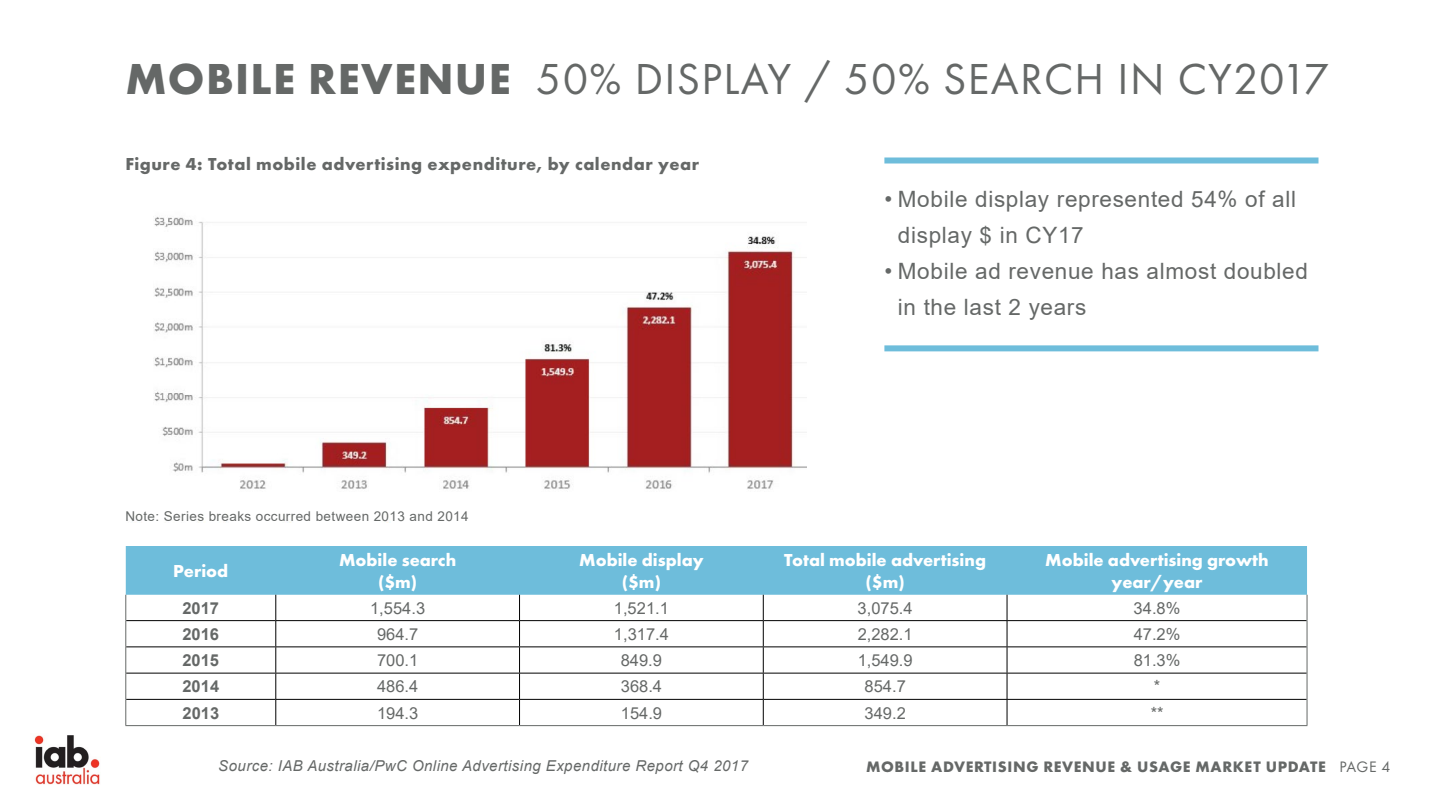
<style>
.page{position:relative;width:1440px;height:810px;background:#fff}
.page>*{position:absolute;margin:0;border:0;box-sizing:border-box;transform-origin:0 0}
.t1{font:45px "Futura PT";letter-spacing:.03em;color:#656867}
.t2{font:22.5px/36px "Arial";letter-spacing:.03em;color:#656867}
.t3{font:700 18px/21.6px "Futura PT";color:#fff;text-align:center}
.t4{font:700 18px "Futura PT";letter-spacing:.03em;color:#656867}
.t5{font:16.5px "Arial";color:#656867}
.t6{font:700 16.5px "Arial";color:#656867}
.t7{font:700 15.75px "Futura PT";letter-spacing:.04em;color:#656867}
.t8{font:italic 15px "Arial";letter-spacing:.03em;color:#656867}
.t9{font:13.5px "Arial";letter-spacing:.03em;color:#656867}
.s1{font-weight:700}
.s2{font-weight:400}
</style>
<div class="page">
<div style="left:126px;top:546px;width:1181px;height:49px;background:#6ebddb"></div>
<hr style="left:126px;top:620px;width:150px;height:1px;background:#000">
<hr style="left:276px;top:620px;width:244px;height:1px;background:#000">
<hr style="left:520px;top:620px;width:243px;height:1px;background:#000">
<hr style="left:763px;top:620px;width:244px;height:1px;background:#000">
<hr style="left:1007px;top:620px;width:300px;height:1px;background:#000">
<hr style="left:126px;top:646px;width:150px;height:1px;background:#000">
<hr style="left:276px;top:646px;width:244px;height:1px;background:#000">
<hr style="left:520px;top:646px;width:243px;height:1px;background:#000">
<hr style="left:763px;top:646px;width:244px;height:1px;background:#000">
<hr style="left:1007px;top:646px;width:300px;height:1px;background:#000">
<hr style="left:126px;top:673px;width:150px;height:1px;background:#000">
<hr style="left:276px;top:673px;width:244px;height:1px;background:#000">
<hr style="left:520px;top:673px;width:243px;height:1px;background:#000">
<hr style="left:763px;top:673px;width:244px;height:1px;background:#000">
<hr style="left:1007px;top:673px;width:300px;height:1px;background:#000">
<hr style="left:126px;top:699px;width:150px;height:1px;background:#000">
<hr style="left:276px;top:699px;width:244px;height:1px;background:#000">
<svg style="left:275px;top:595px;width:1px;height:130px"></svg>
<hr style="left:520px;top:699px;width:243px;height:1px;background:#000">
<svg style="left:519px;top:595px;width:1px;height:130px"></svg>
<hr style="left:763px;top:699px;width:244px;height:1px;background:#000">
<svg style="left:763px;top:595px;width:1px;height:130px"></svg>
<hr style="left:1007px;top:699px;width:300px;height:1px;background:#000">
<svg style="left:1007px;top:595px;width:1px;height:130px"></svg>
<svg style="left:125px;top:595px;width:1px;height:130px"></svg>
<svg style="left:1307px;top:595px;width:1px;height:130px"></svg>
<hr style="left:125px;top:725px;width:151px;height:1px;background:#656867">
<hr style="left:276px;top:725px;width:244px;height:1px;background:#656867">
<hr style="left:520px;top:725px;width:243px;height:1px;background:#656867">
<hr style="left:763px;top:725px;width:244px;height:1px;background:#656867">
<hr style="left:1007px;top:725px;width:300px;height:1px;background:#656867">
<img style="left:132px;top:217px;width:675px;height:306px">
<div style="left:884px;top:158px;width:434px;height:6px;background:#6ebddb"></div>
<div style="left:884px;top:345px;width:434px;height:6px;background:#6ebddb"></div>
<img style="left:34px;top:735px;width:66px;height:49px">
<h1 class="t1" style="left:125px;top:53px;width:1205px"><span class="s1">MOBILE REVENUE</span> 50% DISPLAY / 50% SEARCH IN CY2017</h1>
<p class="t4" style="left:125px;top:152px;width:575px">Figure 4: Total mobile advertising expenditure, by calendar year</p>
<p class="t9" style="left:125px;top:507px;width:345px">Note: Series breaks occurred between 2013 and 2014</p>
<h2 class="t2" style="left:898px;top:181px;width:400px;text-indent:-14px">• Mobile display represented 54% of all display $ in CY17</h2>
<h2 class="t2" style="left:898px;top:253px;width:412px;text-indent:-14px">• Mobile ad revenue has almost doubled in the last 2 years</h2>
<p class="t3" style="left:173px;top:560px;width:57px">Period</p>
<p class="t3" style="left:339px;top:549px;width:119px">Mobile search ($m)</p>
<p class="t3" style="left:579px;top:549px;width:126px">Mobile display ($m)</p>
<p class="t3" style="left:784px;top:549px;width:203px">Total mobile advertising ($m)</p>
<p class="t3" style="left:1045px;top:549px;width:225px">Mobile advertising growth year/year</p>
<p class="t6" style="left:182px;top:596px;width:38px">2017</p>
<p class="t5" style="left:370px;top:596px;width:57px">1,554.3</p>
<p class="t5" style="left:614px;top:596px;width:57px">1,521.1</p>
<p class="t5" style="left:858px;top:596px;width:57px">3,075.4</p>
<p class="t5" style="left:1134px;top:596px;width:48px">34.8%</p>
<p class="t6" style="left:182px;top:622px;width:38px">2016</p>
<p class="t5" style="left:377px;top:623px;width:43px">964.7</p>
<p class="t5" style="left:614px;top:623px;width:57px">1,317.4</p>
<p class="t5" style="left:858px;top:623px;width:57px">2,282.1</p>
<p class="t5" style="left:1134px;top:623px;width:48px">47.2%</p>
<p class="t6" style="left:182px;top:649px;width:38px">2015</p>
<p class="t5" style="left:377px;top:649px;width:43px">700.1</p>
<p class="t5" style="left:621px;top:649px;width:43px">849.9</p>
<p class="t5" style="left:858px;top:649px;width:57px">1,549.9</p>
<p class="t5" style="left:1134px;top:649px;width:48px">81.3%</p>
<p class="t6" style="left:182px;top:675px;width:38px">2014</p>
<p class="t5" style="left:377px;top:675px;width:43px">486.4</p>
<p class="t5" style="left:621px;top:675px;width:43px">368.4</p>
<p class="t5" style="left:865px;top:675px;width:43px">854.7</p>
<p class="t5" style="left:1154px;top:675px;width:8px">*</p>
<p class="t6" style="left:183px;top:701px;width:38px">2013</p>
<p class="t5" style="left:377px;top:701px;width:43px">194.3</p>
<p class="t5" style="left:621px;top:701px;width:43px">154.9</p>
<p class="t5" style="left:865px;top:701px;width:43px">349.2</p>
<p class="t5" style="left:1151px;top:701px;width:14px">**</p>
<p class="t8" style="left:218px;top:756px;width:531px">Source: IAB Australia/PwC Online Advertising Expenditure Report Q4 2017</p>
<p class="t7" style="left:866px;top:756px;width:526px">MOBILE ADVERTISING REVENUE &amp; USAGE MARKET UPDATE <span class="s2">PAGE 4</span></p>
</div>
